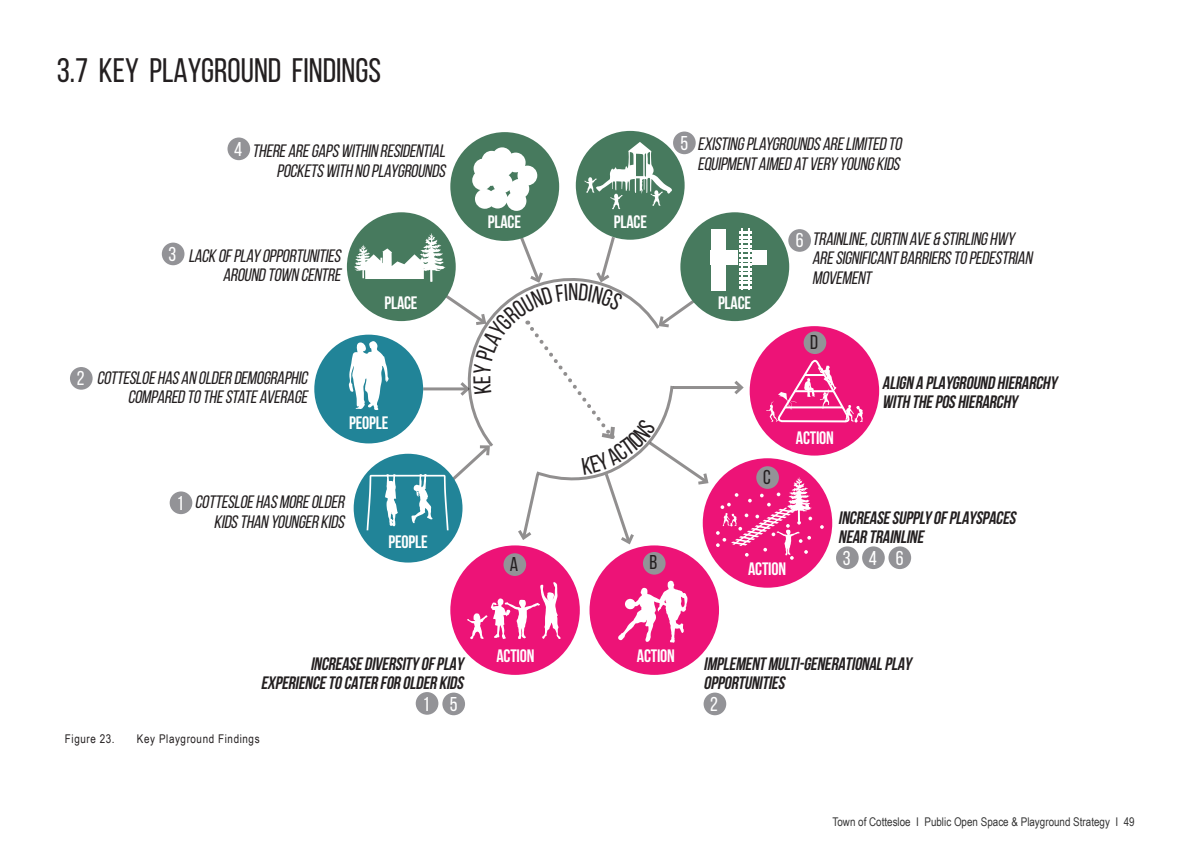
<style>
.page{position:relative;width:1191px;height:842px;background:#fff}
.page>*{position:absolute;margin:0;border:0;box-sizing:border-box;transform-origin:0 0}
.UDLA_1_1{font:34px "Bebas Neue";color:#231f20}
.t1{font:24px "Bebas Neue";color:#231f20}
.t2{font:20px "Bebas Neue";color:#fff}
.t3{font:20px "Bebas Neue";color:#231f20}
.t4{font:italic 18px "Bebas Neue";color:#231f20}
.t5{font:italic 700 18px "Bebas Neue";color:#231f20}
.t6{font:700 18px "Bebas Neue";letter-spacing:-.01em;color:#fff}
.t7{font:12px "Arial Narrow";color:#000}
.t8{font:12px "Arial Narrow";letter-spacing:.05em;color:#231f20}
</style>
<div class="page">
<div style="left:576px;top:131px;width:108px;height:109px;background:#477a5e;border-radius:50%"></div>
<div style="left:450px;top:545px;width:130px;height:130px;background:#ed1377;border-radius:50%"></div>
<div style="left:589px;top:545px;width:130px;height:130px;background:#ed1377;border-radius:50%"></div>
<div style="left:702px;top:458px;width:130px;height:130px;background:#ed1377;border-radius:50%"></div>
<div style="left:749px;top:326px;width:130px;height:130px;background:#ed1377;border-radius:50%"></div>
<div style="left:170px;top:491px;width:22px;height:23px;background:#939397;border-radius:50%"></div>
<div style="left:416px;top:692px;width:22px;height:23px;background:#939397;border-radius:50%"></div>
<div style="left:503px;top:553px;width:23px;height:23px;background:#939397;border-radius:50%"></div>
<div style="left:643px;top:552px;width:22px;height:23px;background:#939397;border-radius:50%"></div>
<div style="left:70px;top:367px;width:23px;height:23px;background:#939397;border-radius:50%"></div>
<div style="left:703px;top:693px;width:23px;height:22px;background:#939397;border-radius:50%"></div>
<div style="left:162px;top:243px;width:22px;height:22px;background:#939397;border-radius:50%"></div>
<div style="left:836px;top:546px;width:22px;height:23px;background:#939397;border-radius:50%"></div>
<div style="left:227px;top:138px;width:23px;height:22px;background:#939397;border-radius:50%"></div>
<div style="left:862px;top:546px;width:22px;height:23px;background:#939397;border-radius:50%"></div>
<div style="left:673px;top:132px;width:22px;height:22px;background:#939397;border-radius:50%"></div>
<div style="left:442px;top:693px;width:23px;height:22px;background:#939397;border-radius:50%"></div>
<svg style="left:788px;top:229px;width:23px;height:23px"></svg>
<div style="left:888px;top:546px;width:23px;height:23px;background:#939397;border-radius:50%"></div>
<div style="left:314px;top:335px;width:109px;height:108px;background:#218498;border-radius:50%"></div>
<div style="left:347px;top:212px;width:109px;height:109px;background:#477a5e;border-radius:50%"></div>
<div style="left:680px;top:212px;width:109px;height:109px;background:#477a5e;border-radius:50%"></div>
<div style="left:450px;top:132px;width:109px;height:109px;background:#477a5e;border-radius:50%"></div>
<svg style="left:472px;top:147px;width:65px;height:64px"></svg>
<div style="left:711px;top:229px;width:14px;height:62px;background:#fff"></div>
<hr style="left:741px;top:229px;width:2px;height:61px;background:#fff">
<hr style="left:747px;top:229px;width:2px;height:61px;background:#fff">
<svg style="left:618px;top:581px;width:69px;height:62px"></svg>
<svg style="left:467px;top:582px;width:93px;height:57px"></svg>
<svg style="left:584px;top:142px;width:88px;height:67px"></svg>
<svg style="left:349px;top:232px;width:513px;height:328px"></svg>
<p class="UDLA_1_1" style="left:57px;top:52px;width:326px">3.7 KEY PLAYGROUND FINDINGS</p>
<p class="t2" style="left:234px;top:138px;width:9px">4</p>
<p class="t4" style="left:252px;top:141px;width:198px">THEREAREGAPSWITHIN RESIDENTIAL</p>
<p class="t4" style="left:277px;top:161px;width:173px">POCKETSWITH NO PLAYGROUNDS</p>
<p class="t6" style="left:488px;top:212px;width:35px">PLACE</p>
<p class="t6" style="left:614px;top:212px;width:35px">PLACE</p>
<p class="t2" style="left:680px;top:132px;width:9px">5</p>
<p class="t4" style="left:697px;top:134px;width:209px">EXISTING PLAYGROUNDSARELIMITED TO</p>
<p class="t4" style="left:697px;top:154px;width:207px">EQUIPMENTAIMED ATVERY YOUNG KIDS</p>
<p class="t2" style="left:77px;top:367px;width:9px">2</p>
<p class="t2" style="left:168px;top:243px;width:9px">3</p>
<p class="t4" style="left:188px;top:246px;width:157px">LACK OFPLAY OPPORTUNITIES</p>
<p class="t4" style="left:223px;top:265px;width:123px">AROUND TOWN CENTRE</p>
<p class="t4" style="left:97px;top:368px;width:215px">COTTESLOEHASAN OLDER DEMOGRAPHIC</p>
<p class="t4" style="left:128px;top:387px;width:184px">COMPARED TO THESTATEAVERAGE</p>
<p class="t1" style="left:568px;top:279px;width:11px">N</p>
<p class="t6" style="left:384px;top:292px;width:35px">PLACE</p>
<p class="t6" style="left:718px;top:292px;width:35px">PLACE</p>
<p class="t6" style="left:349px;top:413px;width:41px">PEOPLE</p>
<p class="t2" style="left:177px;top:493px;width:8px">1</p>
<p class="t4" style="left:195px;top:492px;width:154px">COTTESLOEHASMOREOLDER</p>
<p class="t4" style="left:214px;top:512px;width:135px">KIDSTHAN YOUNGER KIDS</p>
<p class="t6" style="left:388px;top:532px;width:41px">PEOPLE</p>
<p class="t3" style="left:510px;top:553px;width:10px">A</p>
<p class="t3" style="left:649px;top:552px;width:9px">B</p>
<p class="t3" style="left:763px;top:466px;width:9px">C</p>
<p class="t6" style="left:748px;top:559px;width:39px">ACTION</p>
<p class="t2" style="left:795px;top:230px;width:9px">6</p>
<p class="t4" style="left:812px;top:229px;width:207px">TRAINLINE,CURTIN AVE&amp; STIRLING HWY</p>
<p class="t4" style="left:812px;top:248px;width:225px">ARESIGNIFICANTBARRIERSTO PEDESTRIAN</p>
<p class="t4" style="left:812px;top:268px;width:64px">MOVEMENT</p>
<p class="t3" style="left:810px;top:331px;width:9px">D</p>
<p class="t5" style="left:882px;top:373px;width:179px">ALIGN A PLAYGROUND HIERARCHY</p>
<p class="t5" style="left:882px;top:392px;width:140px">WITH THEPOSHIERARCHY</p>
<p class="t6" style="left:796px;top:428px;width:39px">ACTION</p>
<p class="t5" style="left:838px;top:508px;width:182px">INCREASESUPPLY OFPLAYSPACES</p>
<p class="t5" style="left:838px;top:527px;width:90px">NEAr TRAINLINE</p>
<p class="t2" style="left:842px;top:547px;width:9px">3</p>
<p class="t2" style="left:868px;top:547px;width:9px">4</p>
<p class="t2" style="left:896px;top:547px;width:9px">6</p>
<p class="t5" style="left:310px;top:654px;width:158px">INCREASEDIVERSITY OFPLAY</p>
<p class="t5" style="left:261px;top:673px;width:207px">EXPERIENCETO CATER FOR OLDER KIDS</p>
<p class="t6" style="left:496px;top:646px;width:39px">ACTION</p>
<p class="t6" style="left:637px;top:646px;width:39px">ACTION</p>
<p class="t5" style="left:703px;top:654px;width:213px">IMPLEMENTMULtI-GENERATIONALPLAY</p>
<p class="t5" style="left:703px;top:673px;width:86px">OPPORTUNITIES</p>
<p class="t2" style="left:423px;top:693px;width:8px">1</p>
<p class="t2" style="left:450px;top:693px;width:9px">5</p>
<p class="t2" style="left:710px;top:693px;width:9px">2</p>
<p class="t8" style="left:65px;top:730px;width:51px">Figure 23.</p>
<p class="t8" style="left:137px;top:730px;width:124px">Key Playground Findings</p>
<p class="t7" style="left:832px;top:813px;width:303px">Town of Cottesloe I Public Open Space &amp; Playground Strategy I 49</p>
</div>
